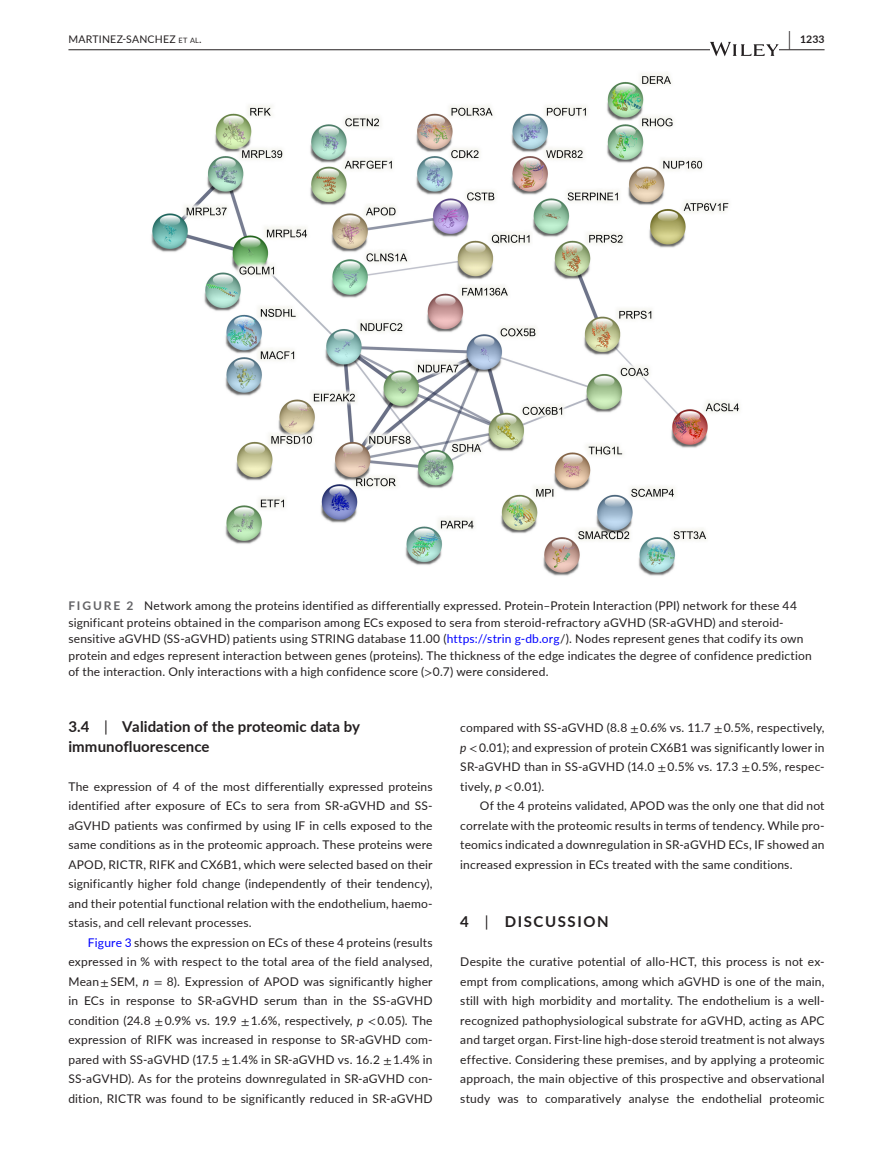
<style>
.page{position:relative;width:893px;height:1174px;background:#fff}
.page>*{position:absolute;margin:0;border:0;box-sizing:border-box;transform-origin:0 0}
.t1{font:700 15px/19.5px "Lato";letter-spacing:.01em;color:#231f20}
.t2{font:700 15px "Lato";letter-spacing:.11em;color:#231f20}
.t3{font:12px/19.5px "Lato";letter-spacing:.015em;color:#231f20;text-align:justify}
.t4{font:10.5px "Lato";letter-spacing:.02em;color:#231f20}
.t5{font:700 10.5px "Lato";color:#231f20}
.s1{font-size:7.35px}
.s2{font-size:19.5px}
.s3{font-weight:700;color:#636366}
.s4{color:#00f}
.s5{font-family:"STIX"}
.s6{font-weight:400}
.s7{font-style:italic}
</style>
<div class="page">
<hr style="left:68px;top:49px;width:756px;height:1px;background:#231f20">
<svg style="left:710px;top:42px;width:69px;height:14px"></svg>
<img style="left:151px;top:73px;width:589px;height:503px">
<p class="t4" style="left:68px;top:31px;width:135px">MARTINEZ--SANCHEZ <span class="s1">et al</span>.</p>
<p class="t5" style="left:789px;top:31px;width:37px"><span class="s2">|</span> 1233</p>
<p class="t3" style="left:68px;top:597px;width:745px;line-height:16.5px;text-align:left"><span class="s3">FIGURE 2</span> Network among the proteins identified as differentially expressed. Protein–Protein Interaction (PPI) network for these 44 significant proteins obtained in the comparison among ECs exposed to sera from steroid-refractory aGVHD (SR-aGVHD) and steroid&shy;sensitive aGVHD (SS-aGVHD) patients using STRING database 11.00 (<span class="s4">https://strin g-db.org</span>/). Nodes represent genes that codify its own protein and edges represent interaction between genes (proteins). The thickness of the edge indicates the degree of confidence prediction of the interaction. Only interactions with a high confidence score (<span class="s5">&gt;</span>0.7) were considered.</p>
<p class="t1" style="left:68px;top:716px;width:293px">3.4 <span class="s6">|</span> Validation of the proteomic data by immunofluorescence</p>
<p class="t3" style="left:68px;top:776px;width:366px">The expression of 4 of the most differentially expressed proteins identified after exposure of ECs to sera from SR-aGVHD and SS&shy;aGVHD patients was confirmed by using IF in cells exposed to the same conditions as in the proteomic approach. These proteins were APOD, RICTR, RIFK and CX6B1, which were selected based on their significantly higher fold change (independently of their tendency), and their potential functional relation with the endothelium, haemo&shy;stasis, and cell relevant processes.</p>
<p class="t3" style="left:68px;top:932px;width:366px;text-indent:20px"><span class="s4">Figure 3</span> shows the expression on ECs of these 4 proteins (results expressed in % with respect to the total area of the field analysed, Mean <span class="s5">±</span> SEM, <span class="s7">n</span> <span class="s5">=</span> 8). Expression of APOD was significantly higher in ECs in response to SR-aGVHD serum than in the SS-aGVHD condition (24.8 <span class="s5">±</span> 0.9% vs. 19.9 <span class="s5">±</span> 1.6%, respectively, <span class="s7">p</span> <span class="s5">&lt;</span> 0.05). The expression of RIFK was increased in response to SR-aGVHD com&shy;pared with SS-aGVHD (17.5 <span class="s5">±</span> 1.4% in SR-aGVHD vs. 16.2 <span class="s5">±</span> 1.4% in SS-aGVHD). As for the proteins downregulated in SR-aGVHD con&shy;dition, RICTR was found to be significantly reduced in SR-aGVHD</p>
<p class="t3" style="left:460px;top:717px;width:366px">compared with SS-aGVHD (8.8 <span class="s5">±</span> 0.6% vs. 11.7 <span class="s5">±</span> 0.5%, respectively, <span class="s7">p</span> <span class="s5">&lt;</span> 0.01); and expression of protein CX6B1 was significantly lower in SR-aGVHD than in SS-aGVHD (14.0 <span class="s5">±</span> 0.5% vs. 17.3 <span class="s5">±</span> 0.5%, respec&shy;tively, <span class="s7">p</span> <span class="s5">&lt;</span> 0.01).</p>
<p class="t3" style="left:460px;top:795px;width:366px;text-indent:20px">Of the 4 proteins validated, APOD was the only one that did not correlate with the proteomic results in terms of tendency. While pro&shy;teomics indicated a downregulation in SR-aGVHD ECs, IF showed an increased expression in ECs treated with the same conditions.</p>
<p class="t2" style="left:460px;top:911px;width:150px">4 <span class="s6">|</span> DISCUSSION</p>
<p class="t3" style="left:460px;top:951px;width:366px">Despite the curative potential of allo-HCT, this process is not ex&shy;empt from complications, among which aGVHD is one of the main, still with high morbidity and mortality. The endothelium is a well&shy;recognized pathophysiological substrate for aGVHD, acting as APC and target organ. First-line high-dose steroid treatment is not always effective. Considering these premises, and by applying a proteomic approach, the main objective of this prospective and observational study was to comparatively analyse the endothelial proteomic</p>
</div>
